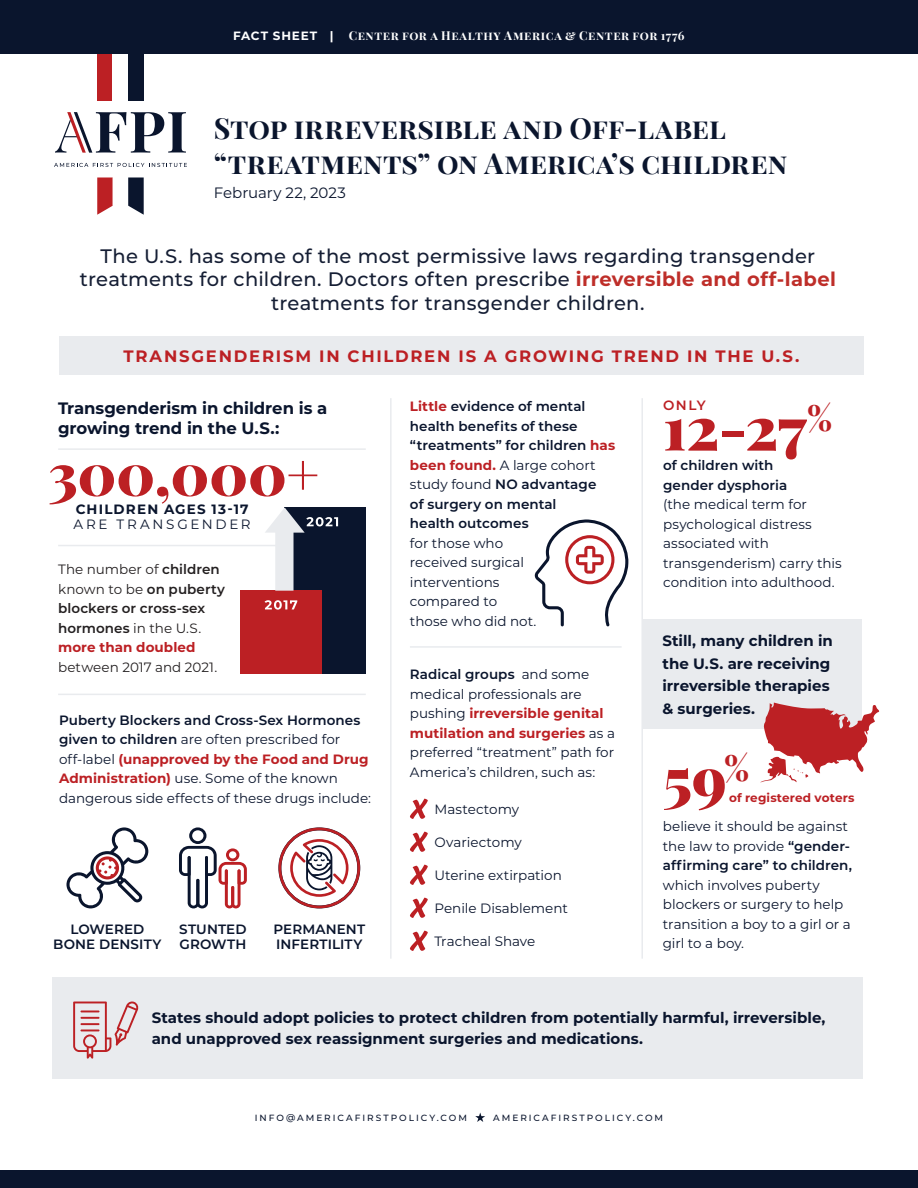
<style>
.page{position:relative;width:918px;height:1188px;background:#fff}
.page>*{position:absolute;margin:0;border:0;box-sizing:border-box;transform-origin:0 0}
.t1{font:900 60px "Playfair Display";color:#bc2024}
.t2{font:700 28.5px/34.2px "Playfair Display SC";letter-spacing:.01em;color:#0a152d}
.t3{font:500 19.5px/23.4px "Montserrat";letter-spacing:.015em;color:#151e34;text-align:center}
.t4{font:700 16.5px/19.5px "Montserrat";letter-spacing:-.005em;color:#0a152d}
.t5{font:700 16.5px "Montserrat";letter-spacing:.105em;color:#bc2024}
.t6{font:700 15px/22.5px "Montserrat";color:#0a152d}
.t7{font:15px "Montserrat";letter-spacing:-.005em;color:#0a152d}
.t8{font:13.5px/19.5px "Montserrat";color:#0a152d}
.t9{font:600 13.5px/19.5px "Montserrat";letter-spacing:.005em;color:#0a152d}
.t10{font:600 13.5px/19.5px "Montserrat";letter-spacing:.005em;color:#231f20}
.t11{font:13.5px "Montserrat";color:#231f20}
.t12{font:700 13.5px "Montserrat";letter-spacing:.09em;color:#0a152d}
.t13{font:13.5px "Montserrat";letter-spacing:.205em;color:#0a152d}
.t14{font:600 13.5px "Montserrat";color:#bc2024}
.t15{font:700 12px "Playfair Display SC";letter-spacing:.045em;color:#fff}
.t16{font:700 12px "Montserrat";letter-spacing:.01em;color:#bc2024}
.t17{font:700 12px "Montserrat";letter-spacing:.07em;color:#fff}
.t18{font:500 9px "Montserrat";letter-spacing:.22em;color:#0a152d}
.s1{font-weight:700;color:#be2e29}
.s2{font-weight:400}
.s3{font-weight:700;color:#bc2024}
.s4{font-weight:600}
</style>
<div class="page">
<div style="left:97px;top:54px;width:16px;height:47px;background:#bc2024"></div>
<div style="left:128px;top:54px;width:16px;height:47px;background:#0a152d"></div>
<svg style="left:97px;top:177px;width:47px;height:38px"></svg>
<svg style="left:54px;top:163px;width:133px;height:4px"></svg>
<svg style="left:55px;top:112px;width:131px;height:41px"></svg>
<svg style="left:475px;top:1113px;width:10px;height:9px"></svg>
<div style="left:0;top:1170px;width:918px;height:18px;background:#0a152d"></div>
<div style="left:0;top:0;width:918px;height:54px;background:#0a152d"></div>
<div style="left:53px;top:977px;width:810px;height:102px;background:#e9ebee"></div>
<svg style="left:73px;top:1002px;width:66px;height:57px"></svg>
<div style="left:285px;top:507px;width:81px;height:167px;background:#0a152d"></div>
<div style="left:241px;top:591px;width:81px;height:83px;background:#bc2024"></div>
<svg style="left:265px;top:600px;width:32px;height:10px"></svg>
<svg style="left:50px;top:461px;width:288px;height:130px"></svg>
<hr style="left:58px;top:545px;width:218px;height:1px;background:#e9ebee">
<hr style="left:58px;top:448px;width:308px;height:2px;background:#e9ebee">
<hr style="left:58px;top:694px;width:308px;height:1px;background:#e9ebee">
<svg style="left:179px;top:827px;width:68px;height:81px"></svg>
<svg style="left:66px;top:827px;width:82px;height:81px"></svg>
<svg style="left:278px;top:827px;width:82px;height:81px"></svg>
<hr style="left:390px;top:398px;width:2px;height:561px;background:#e9ebee">
<hr style="left:641px;top:398px;width:2px;height:561px;background:#e9ebee">
<svg style="left:534px;top:519px;width:95px;height:107px"></svg>
<svg style="left:410px;top:799px;width:18px;height:20px"></svg>
<svg style="left:410px;top:832px;width:18px;height:20px"></svg>
<svg style="left:410px;top:865px;width:18px;height:20px"></svg>
<svg style="left:410px;top:898px;width:18px;height:20px"></svg>
<svg style="left:410px;top:931px;width:18px;height:20px"></svg>
<hr style="left:410px;top:646px;width:212px;height:2px;background:#e9ebee">
<div style="left:642px;top:620px;width:220px;height:109px;background:#e9ebee"></div>
<svg style="left:761px;top:703px;width:118px;height:79px"></svg>
<div style="left:59px;top:337px;width:805px;height:38px;background:#e9ebee"></div>
<p class="t17" style="left:233px;top:27px;width:102px">FACT SHEET |</p>
<p class="t15" style="left:349px;top:26px;width:337px">Center for a Healthy America &amp; Center for 1776</p>
<h2 class="t2" style="left:214px;top:109px;width:575px">Stop irreversible and Off-label “treatments” on America’s children</h2>
<p class="t7" style="left:214px;top:183px;width:134px">February 22, 2023</p>
<h3 class="t3" style="left:80px;top:244px;width:757px">The U.S. has some of the most permissive laws regarding transgender treatments for children. Doctors often prescribe <span class="s1">irreversible and off-label </span>treatments for transgender children.</h3>
<p class="t5" style="left:124px;top:344px;width:678px">TRANSGENDERISM IN CHILDREN IS A GROWING TREND IN THE U.S.</p>
<p class="t4" style="left:58px;top:398px;width:271px">Transgenderism in children is a growing trend in the U.S.:</p>
<p class="t12" style="left:76px;top:500px;width:174px">CHILDREN AGES 13-17</p>
<p class="t13" style="left:74px;top:515px;width:179px">ARE TRANSGENDER</p>
<p class="t10" style="left:58px;top:559px;width:168px"><span class="s2">The number of</span> children <span class="s2">known to be</span> on puberty blockers or cross-sex hormones <span class="s2">in the U.S. </span><span class="s3">more than doubled</span></p>
<p class="t11" style="left:58px;top:658px;width:161px">between 2017 and 2021.</p>
<p class="t8" style="left:59px;top:710px;width:314px"><span class="s4">Puberty Blockers and Cross-Sex Hormones given to children</span> are often prescribed for off-label <span class="s3">(unapproved by the Food and Drug Administration)</span> use. Some of the known dangerous side effects of these drugs include:</p>
<p class="t9" style="left:53px;top:921px;width:110px;line-height:15px;text-align:center">LOWERED<br>BONE DENSITY</p>
<p class="t9" style="left:179px;top:921px;width:69px;line-height:15px">STUNTED<br>GROWTH</p>
<p class="t9" style="left:274px;top:921px;width:93px;line-height:15px">PERMANENT<br>INFERTILITY</p>
<p class="t9" style="left:410px;top:396px;width:207px"><span class="s3">Little</span> evidence of mental health benefits of these “treatments” for children <span class="s3">has been found.</span> <span class="s2">A large cohort study found</span> NO advantage<br>of surgery on mental<br>health outcomes</p>
<p class="t8" style="left:410px;top:533px;width:128px">for those who received surgical interventions compared to those who did not.</p>
<p class="t8" style="left:410px;top:664px;width:207px"><span class="s4">Radical groups</span> and some medical professionals are pushing <span class="s3">irreversible genital mutilation and surgeries</span> as a preferred “treatment” path for<br>America’s children, such as:</p>
<p class="t8" style="left:435px;top:799px;width:86px">Mastectomy</p>
<p class="t8" style="left:435px;top:832px;width:89px">Ovariectomy</p>
<p class="t8" style="left:435px;top:865px;width:129px">Uterine extirpation</p>
<p class="t8" style="left:435px;top:898px;width:135px">Penile Disablement</p>
<p class="t8" style="left:435px;top:931px;width:102px">Tracheal Shave</p>
<p class="t14" style="left:663px;top:396px;width:44px">ONLY</p>
<h1 class="t1" style="left:663px;top:381px;width:171px">12-27<sup>%</sup></h1>
<p class="t9" style="left:663px;top:455px;width:126px">of children with gender dysphoria</p>
<p class="t8" style="left:663px;top:494px;width:180px">(the medical term for psychological distress associated with transgenderism) carry this condition into adulthood.</p>
<p class="t6" style="left:662px;top:629px;width:172px">Still, many children in the U.S. are receiving irreversible therapies &amp; surgeries.</p>
<h1 class="t1" style="left:663px;top:731px;width:88px">59<sup>%</sup></h1>
<p class="t8" style="left:663px;top:816px;width:191px">believe it should be against the law to provide <span class="s4">“gender&shy;affirming care” to children,</span></p>
<p class="t8" style="left:663px;top:875px;width:189px">which involves puberty blockers or surgery to help transition a boy to a girl or a girl to a boy.</p>
<p class="t16" style="left:729px;top:789px;width:127px">of registered voters</p>
<p class="t6" style="left:152px;top:1007px;width:675px;line-height:21px">States should adopt policies to protect children from potentially harmful, irreversible, and unapproved sex reassignment surgeries and medications.</p>
<p class="t18" style="left:255px;top:1111px;width:214px">INFO@AMERICAFIRSTPOLICY.COM</p>
<p class="t18" style="left:493px;top:1111px;width:171px">AMERICAFIRSTPOLICY.COM</p>
</div>
